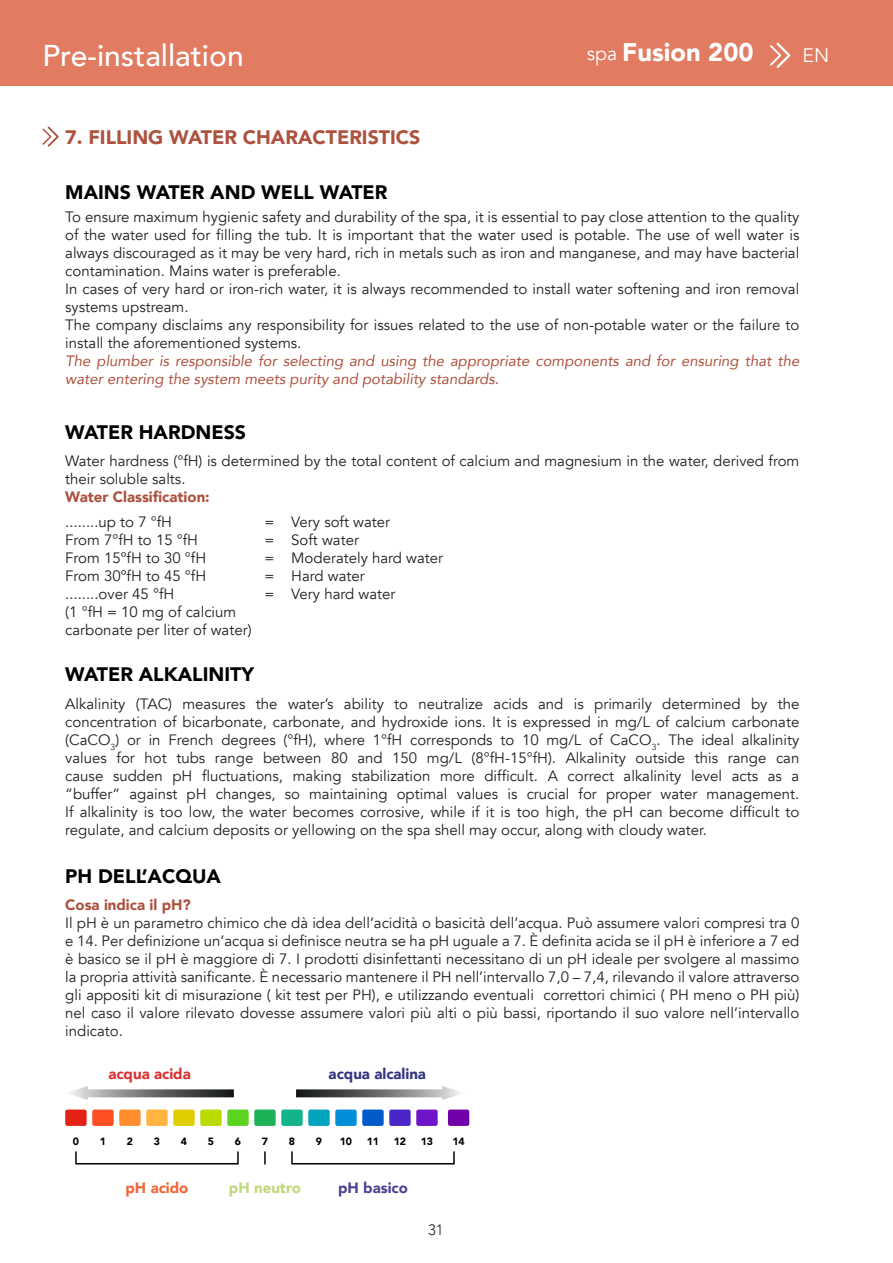
<style>
.page{position:relative;width:893px;height:1263px;background:#fff}
.page>*{position:absolute;margin:0;border:0;box-sizing:border-box;transform-origin:0 0}
.t1{font:500 30px "Avenir";color:#fff}
.t2{font:900 25.5px "Avenir";color:#fff}
.t3{font:900 19.5px "Avenir";color:#000}
.t4{font:900 19.5px "Avenir";color:#ac523e}
.t5{font:19.5px "Avenir";color:#fff}
.t6{font:15px/18px "Avenir";color:#231f20}
.t7{font:italic 15px/18px "Avenir";color:#ac523e}
.t8{font:900 15px "Avenir";color:#ac523e}
.t9{font:900 15px "Avenir";color:#313581}
.t10{font:900 15px "Avenir";color:#da3132}
.t11{font:900 15px "Avenir";color:#bdd97a}
.t12{font:900 15px "Avenir";color:#4e4291}
.t13{font:900 15px "Avenir";color:#f26434}
.t14{font:300 15px "Avenir";color:#231f20}
.t15{font:900 10.5px "Avenir";color:#000}
.s1{font-weight:400;font-size:19.5px}
</style>
<div class="page">
<div style="left:0;top:0;width:893px;height:85px;background:#e17b61"></div>
<svg style="left:770px;top:43px;width:20px;height:25px"></svg>
<svg style="left:42px;top:127px;width:17px;height:20px"></svg>
<svg style="left:70px;top:1086px;width:164px;height:14px"></svg>
<svg style="left:296px;top:1086px;width:165px;height:14px"></svg>
<div style="left:65px;top:1109px;width:22px;height:17px;background:#e42218;border-radius:2px"></div>
<div style="left:119px;top:1109px;width:22px;height:17px;background:#ff8d2e;border-radius:2px"></div>
<div style="left:173px;top:1109px;width:22px;height:17px;background:#e1ce00;border-radius:2px"></div>
<div style="left:227px;top:1109px;width:22px;height:17px;background:#5ad41e;border-radius:2px"></div>
<div style="left:281px;top:1109px;width:22px;height:17px;background:#14b48a;border-radius:2px"></div>
<div style="left:335px;top:1109px;width:22px;height:17px;background:#008ed9;border-radius:2px"></div>
<div style="left:389px;top:1109px;width:22px;height:17px;background:#4a26c8;border-radius:2px"></div>
<div style="left:92px;top:1109px;width:22px;height:17px;background:#ff4e22;border-radius:2px"></div>
<div style="left:146px;top:1109px;width:22px;height:17px;background:#ffb340;border-radius:2px"></div>
<div style="left:200px;top:1109px;width:22px;height:17px;background:#bada00;border-radius:2px"></div>
<div style="left:254px;top:1109px;width:22px;height:17px;background:#1eb256;border-radius:2px"></div>
<div style="left:308px;top:1109px;width:22px;height:17px;background:#00a4bc;border-radius:2px"></div>
<div style="left:362px;top:1109px;width:22px;height:17px;background:#005aca;border-radius:2px"></div>
<div style="left:416px;top:1109px;width:22px;height:17px;background:#7014ca;border-radius:2px"></div>
<div style="left:448px;top:1109px;width:21px;height:17px;background:#7200a8;border-radius:2px"></div>
<div style="left:75px;top:1151px;width:164px;height:13px;border:2px solid #000001"></div>
<div style="left:291px;top:1151px;width:164px;height:13px;border:2px solid #000001"></div>
<svg style="left:264px;top:1151px;width:2px;height:13px"></svg>
<h1 class="t1" style="left:43px;top:29px;width:203px">Pre-installation</h1>
<p class="t4" style="left:65px;top:120px;width:357px">7. FILLING WATER CHARACTERISTICS</p>
<p class="t3" style="left:65px;top:176px;width:324px">MAINS WATER AND WELL WATER</p>
<h2 class="t2" style="left:587px;top:30px;width:168px"><span class="s1">spa</span> Fusion 200</h2>
<h3 class="t5" style="left:802px;top:44px;width:28px">EN</h3>
<p class="t6" style="left:65px;top:208px;width:736px;text-align:justify">To ensure maximum hygienic safety and durability of the spa, it is essential to pay close attention to the quality of the water used for filling the tub. It is important that the water used is potable. The use of well water is always discouraged as it may be very hard, rich in metals such as iron and manganese, and may have bacterial contamination. Mains water is preferable.</p>
<p class="t6" style="left:65px;top:280px;width:736px">In cases of very hard or iron-rich water, it is always recommended to install water softening and iron removal systems upstream.</p>
<p class="t6" style="left:65px;top:316px;width:736px">The company disclaims any responsibility for issues related to the use of non-potable water or the failure to install the aforementioned systems.</p>
<p class="t7" style="left:65px;top:352px;width:736px">The plumber is responsible for selecting and using the appropriate components and for ensuring that the water entering the system meets purity and potability standards.</p>
<p class="t3" style="left:65px;top:416px;width:182px">WATER HARDNESS</p>
<p class="t6" style="left:65px;top:452px;width:736px">Water hardness (°fH) is determined by the total content of calcium and magnesium in the water, derived from their soluble salts.</p>
<p class="t8" style="left:65px;top:483px;width:146px">Water Classification:</p>
<p class="t6" style="left:65px;top:513px;width:108px">........up to 7 °fH</p>
<p class="t6" style="left:65px;top:531px;width:134px">From 7°fH to 15 °fH</p>
<p class="t6" style="left:65px;top:549px;width:142px">From 15ºfH to 30 °fH</p>
<p class="t6" style="left:65px;top:567px;width:142px">From 30ºfH to 45 °fH</p>
<p class="t6" style="left:65px;top:585px;width:111px">........over 45 °fH</p>
<p class="t6" style="left:65px;top:603px;width:188px">(1 °fH = 10 mg of calcium carbonate per liter of water)</p>
<p class="t3" style="left:65px;top:657px;width:190px">WATER ALKALINITY</p>
<p class="t6" style="left:264px;top:513px;width:11px">=</p>
<p class="t6" style="left:264px;top:531px;width:11px">=</p>
<p class="t6" style="left:264px;top:549px;width:11px">=</p>
<p class="t6" style="left:264px;top:567px;width:11px">=</p>
<p class="t6" style="left:264px;top:585px;width:11px">=</p>
<p class="t6" style="left:291px;top:513px;width:153px">Very soft water<br>Soft water<br>Moderately hard water<br>Hard water<br>Very hard water</p>
<p class="t6" style="left:65px;top:695px;width:736px;text-align:justify">Alkalinity (TAC) measures the water’s ability to neutralize acids and is primarily determined by the concentration of bicarbonate, carbonate, and hydroxide ions. It is expressed in mg/L of calcium carbonate (CaCO<sub>3</sub>) or in French degrees (°fH), where 1°fH corresponds to 10 mg/L of CaCO<sub>3</sub>. The ideal alkalinity values for hot tubs range between 80 and 150 mg/L (8°fH-15°fH). Alkalinity outside this range can cause sudden pH fluctuations, making stabilization more difficult. A correct alkalinity level acts as a “buffer” against pH changes, so maintaining optimal values is crucial for proper water management.<br>If alkalinity is too low, the water becomes corrosive, while if it is too high, the pH can become difficult to regulate, and calcium deposits or yellowing on the spa shell may occur, along with cloudy water.</p>
<p class="t3" style="left:65px;top:859px;width:157px">PH DELL’ACQUA</p>
<p class="t8" style="left:65px;top:892px;width:127px">Cosa indica il pH?</p>
<p class="t6" style="left:65px;top:914px;width:736px;text-align:justify">Il pH è un parametro chimico che dà idea dell’acidità o basicità dell’acqua. Può assumere valori compresi tra 0 e 14. Per definizione un’acqua si definisce neutra se ha pH uguale a 7. È definita acida se il pH è inferiore a 7 ed è basico se il pH è maggiore di 7. I prodotti disinfettanti necessitano di un pH ideale per svolgere al massimo la propria attività sanificante. È necessario mantenere il PH nell’intervallo 7,0 – 7,4, rilevando il valore attraverso gli appositi kit di misurazione ( kit test per PH), e utilizzando eventuali correttori chimici ( PH meno o PH più) nel caso il valore rilevato dovesse assumere valori più alti o più bassi, riportando il suo valore nell’intervallo indicato.</p>
<p class="t10" style="left:108px;top:1061px;width:84px">acqua acida</p>
<p class="t9" style="left:329px;top:1061px;width:99px">acqua alcalina</p>
<p class="t15" style="left:73px;top:1132px;width:8px">0</p>
<p class="t15" style="left:100px;top:1132px;width:8px">1</p>
<p class="t15" style="left:127px;top:1132px;width:8px">2</p>
<p class="t15" style="left:154px;top:1132px;width:8px">3</p>
<p class="t15" style="left:181px;top:1132px;width:8px">4</p>
<p class="t15" style="left:208px;top:1132px;width:8px">5</p>
<p class="t15" style="left:235px;top:1132px;width:8px">6</p>
<p class="t15" style="left:262px;top:1132px;width:8px">7</p>
<p class="t15" style="left:289px;top:1132px;width:8px">8</p>
<p class="t15" style="left:316px;top:1132px;width:8px">9</p>
<p class="t15" style="left:340px;top:1132px;width:14px">10</p>
<p class="t15" style="left:367px;top:1132px;width:14px">11</p>
<p class="t15" style="left:394px;top:1132px;width:14px">12</p>
<p class="t15" style="left:421px;top:1132px;width:14px">13</p>
<p class="t15" style="left:452px;top:1132px;width:14px">14</p>
<p class="t13" style="left:125px;top:1175px;width:64px">pH acido</p>
<p class="t11" style="left:229px;top:1175px;width:74px">pH neutro</p>
<p class="t12" style="left:338px;top:1175px;width:71px">pH basico</p>
<p class="t14" style="left:428px;top:1221px;width:17px">31</p>
</div>
